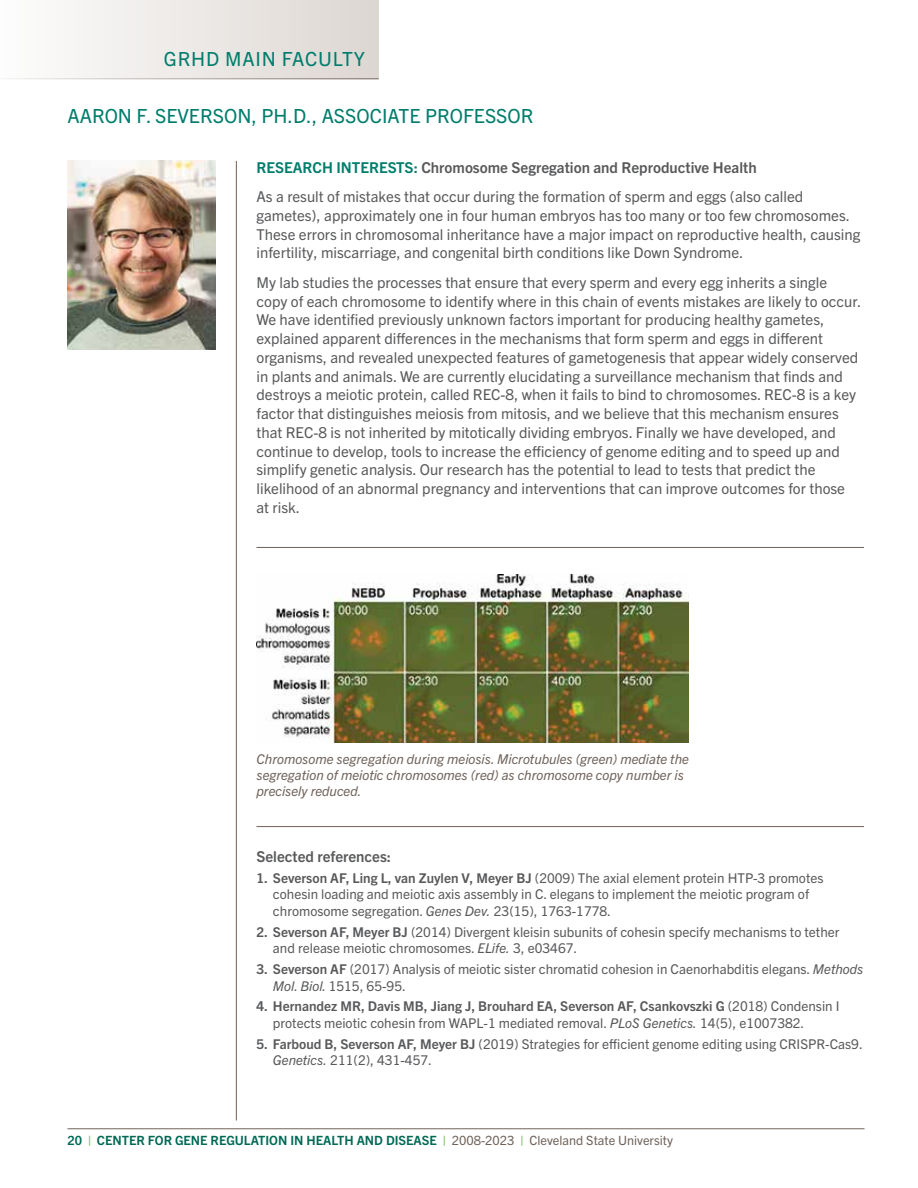
<style>
.page{position:relative;width:918px;height:1188px;background:#fff}
.page>*{position:absolute;margin:0;border:0;box-sizing:border-box;transform-origin:0 0}
.t1{font:19.5px "Trade Gothic Next LT Pro";color:#007d6c}
.t2{font:19.5px "Trade Gothic Next LT Pro";letter-spacing:.04em;color:#007d6c}
.t3{font:15px/18.8px "Trade Gothic Next LT Pro";color:#58595b}
.t4{font:700 15px "Trade Gothic Next LT Pro";color:#58595b}
.t5{font:13.5px/16.5px "Trade Gothic Next LT Pro";color:#58595b}
.t6{font:italic 13.5px/16.2px "Trade Gothic Next LT Pro";color:#6f625a}
.t7{font:700 12.75px "Trade Gothic Next LT Pro";color:#006a55}
.s1{font-weight:700;color:#007d6c}
.s2{font-weight:700}
.s3{font-style:italic}
.s4{color:#68bd49}
.s5{font-weight:400;color:#6f625a}
</style>
<div class="page">
<img style="left:68px;top:161px;width:148px;height:189px">
<img style="left:256px;top:574px;width:432px;height:168px">
<hr style="left:236px;top:161px;width:1px;height:959px;background:#6f625a">
<hr style="left:256px;top:826px;width:608px;height:1px;background:#6f625a">
<hr style="left:256px;top:547px;width:608px;height:1px;background:#6f625a">
<div style="left:0;top:0;width:379px;height:79px;background:linear-gradient(to right,#fdfdfd,#ddd7d2)"></div>
<hr style="left:0;top:78px;width:379px;height:1px;background:#6f625a">
<hr style="left:68px;top:1128px;width:797px;height:1px;background:#6f625a">
<h1 class="t2" style="left:164px;top:46px;width:203px">GRHD MAIN FACULTY</h1>
<h1 class="t1" style="left:68px;top:102px;width:468px">AARON F. SEVERSON, PH. D. , ASSOCIATE PROFESSOR</h1>
<p class="t3" style="left:256px;top:151px;width:548px;line-height:29.5px"><span class="s1">RESEARCH INTERESTS:</span> <span class="s2">Chromosome Segregation and Reproductive Health<br></span>As a result of mistakes that occur during the formation of sperm and eggs (also called</p>
<p class="t3" style="left:256px;top:205px;width:605px">gametes), approximately one in four human embryos has too many or too few chromosomes.<br>These errors in chromosomal inheritance have a major impact on reproductive health, causing infertility, miscarriage, and congenital birth conditions like Down Syndrome.</p>
<p class="t3" style="left:256px;top:272px;width:604px">My lab studies the processes that ensure that every sperm and every egg inherits a single copy of each chromosome to identify where in this chain of events mistakes are likely to occur.<br>We have identified previously unknown factors important for producing healthy gametes, explained apparent differences in the mechanisms that form sperm and eggs in different organisms, and revealed unexpected features of gametogenesis that appear widely conserved in plants and animals. We are currently elucidating a surveillance mechanism that finds and destroys a meiotic protein, called REC-8, when it fails to bind to chromosomes. REC-8 is a key factor that distinguishes meiosis from mitosis, and we believe that this mechanism ensures that REC-8 is not inherited by mitotically dividing embryos. Finally we have developed, and continue to develop, tools to increase the efficiency of genome editing and to speed up and simplify genetic analysis. Our research has the potential to lead to tests that predict the likelihood of an abnormal pregnancy and interventions that can improve outcomes for those at risk.</p>
<p class="t6" style="left:256px;top:750px;width:434px">Chromosome segregation during meiosis. Microtubules (green) mediate the segregation of meiotic chromosomes (red) as chromosome copy number is precisely reduced.</p>
<p class="t4" style="left:256px;top:846px;width:136px">Selected references:</p>
<p class="t5" style="left:273px;top:869px;width:552px;text-indent:-16px"><span class="s2">1. Severson AF, Ling L, van Zuylen V, Meyer BJ</span> (2009) The axial element protein HTP-3 promotes cohesin loading and meiotic axis assembly in C. elegans to implement the meiotic program of chromosome segregation. <span class="s3">Genes Dev.</span> 23(15), 1763-1778.</p>
<p class="t5" style="left:273px;top:923px;width:568px;text-indent:-16px"><span class="s2">2. Severson AF, Meyer BJ</span> (2014) Divergent kleisin subunits of cohesin specify mechanisms to tether and release meiotic chromosomes. <span class="s3">ELife.</span> 3, e03467.</p>
<p class="t5" style="left:273px;top:960px;width:592px;text-indent:-16px"><span class="s2">3. Severson AF</span> (2017) Analysis of meiotic sister chromatid cohesion in Caenorhabditis elegans. <span class="s3">Methods<br>Mol. Biol.</span> 1515, 65-95.</p>
<p class="t5" style="left:273px;top:997px;width:568px;text-indent:-16px"><span class="s2">4. Hernandez MR, Davis MB, Jiang J, Brouhard EA, Severson AF, Csankovszki G</span> (2018) Condensin I protects meiotic cohesin from WAPL-1 mediated removal. <span class="s3">PLoS Genetics.</span> 14(5), e1007382.</p>
<p class="t5" style="left:273px;top:1035px;width:589px;text-indent:-16px"><span class="s2">5. Farboud B, Severson AF, Meyer BJ</span> (2019) Strategies for efficient genome editing using CRISPR-Cas9.<br><span class="s3">Genetics.</span> 211(2), 431-457.</p>
<p class="t7" style="left:68px;top:1132px;width:607px">20 <span class="s4">|</span> CENTER FOR GENE REGULATION IN HEALTH AND DISEASE <span class="s4">|</span> <span class="s5">2008-2023</span> <span class="s4">|</span> <span class="s5">Cleveland State University</span></p>
</div>
